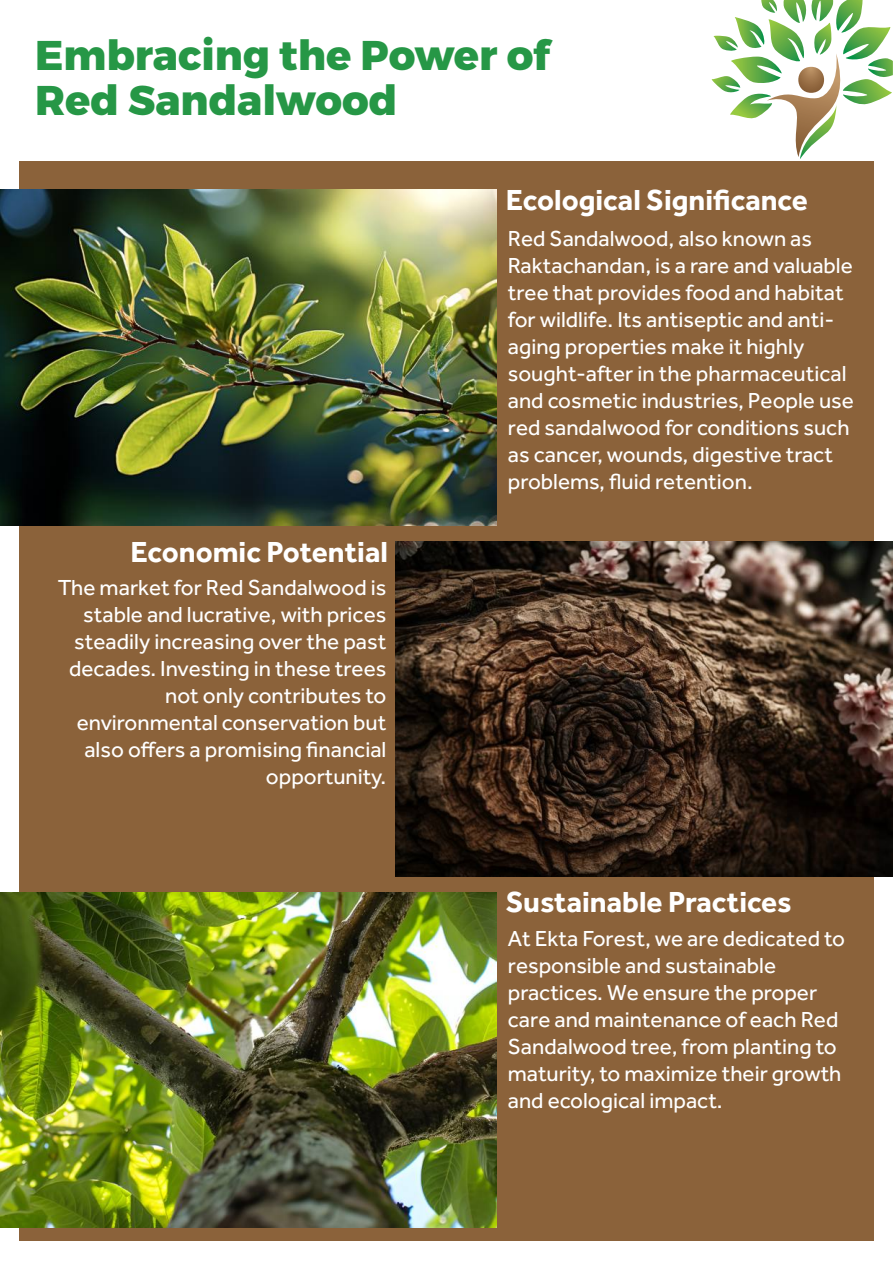
<style>
.page{position:relative;width:893px;height:1263px;background:#fff}
.page>*{position:absolute;margin:0;border:0;box-sizing:border-box;transform-origin:0 0}
.t1{font:800 41.55px/45px "Montserrat";color:#269746}
.t2{font:700 30px "Effra";color:#fff}
.t3{font:22.5px/27px "Effra";color:#fff}
</style>
<div class="page">
<div style="left:19px;top:162px;width:854px;height:1079px;background:#8b623a"></div>
<svg style="left:711px;top:0;width:182px;height:159px"></svg>
<img style="left:0;top:892px;width:496px;height:335px">
<img style="left:396px;top:541px;width:497px;height:335px">
<img style="left:0;top:190px;width:496px;height:335px">
<h1 class="t1" style="left:35px;top:33px;width:516px">Embracing the Power of<br>Red Sandalwood</h1>
<h2 class="t2" style="left:131px;top:541px;width:259px">Economic Potential</h2>
<p class="t3" style="left:58px;top:576px;width:330px;text-align:right">The market for Red Sandalwood is stable and lucrative, with prices steadily increasing over the past decades. Investing in these trees not only contributes to environmental conservation but also offers a promising financial opportunity.</p>
<h2 class="t2" style="left:506px;top:190px;width:303px">Ecological Significance</h2>
<p class="t3" style="left:508px;top:227px;width:348px">Red Sandalwood, also known as Raktachandan, is a rare and valuable tree that provides food and habitat for wildlife. Its antiseptic and anti&shy;aging properties make it highly sought-after in the pharmaceutical and cosmetic industries, People use red sandalwood for conditions such as cancer, wounds, digestive tract problems, fluid retention.</p>
<h2 class="t2" style="left:506px;top:892px;width:287px">Sustainable Practices</h2>
<p class="t3" style="left:508px;top:927px;width:339px">At Ekta Forest, we are dedicated to responsible and sustainable practices. We ensure the proper care and maintenance of each Red<br>Sandalwood tree, from planting to maturity, to maximize their growth and ecological impact.</p>
</div>
